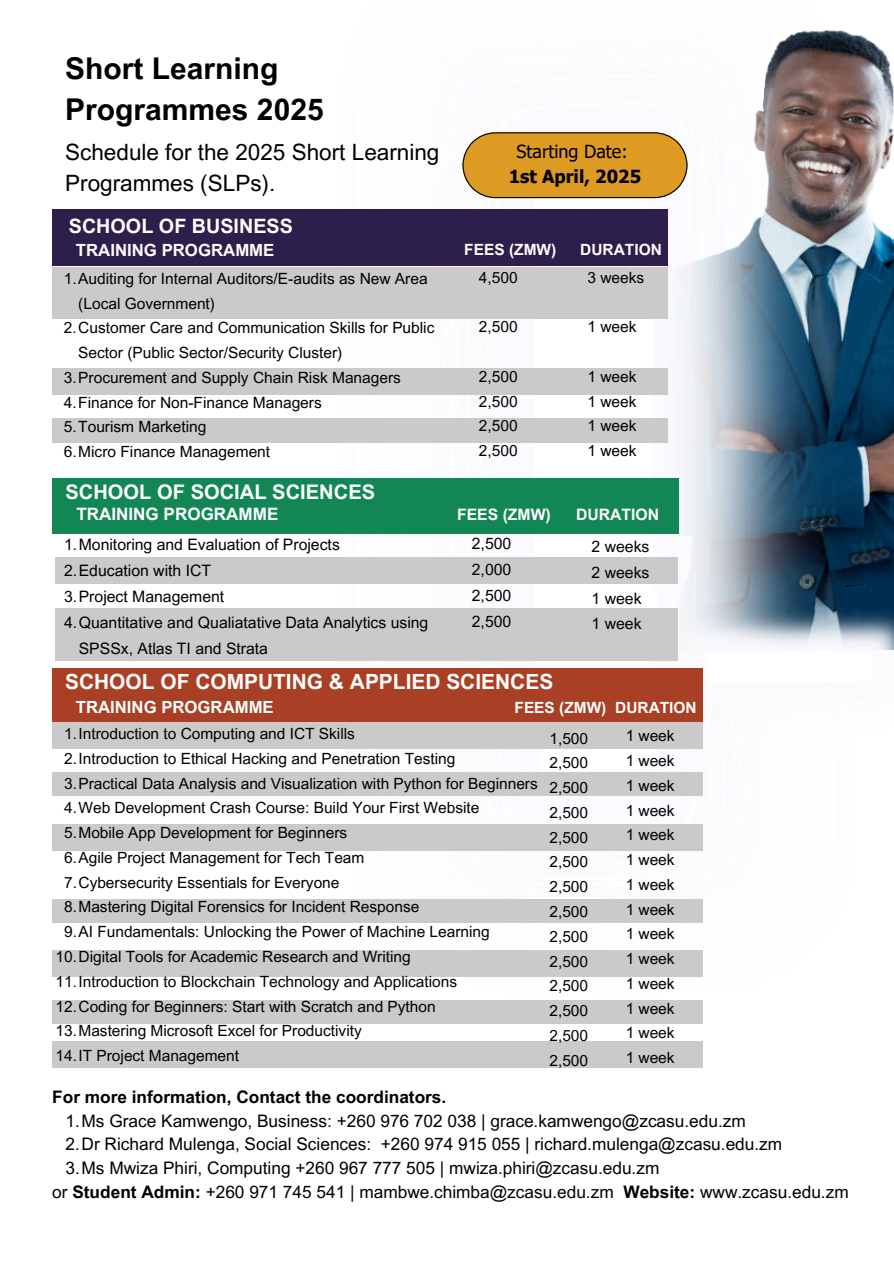
<style>
.page{position:relative;width:894px;height:1264px;background:#fff}
.page>*{position:absolute;margin:0;border:0;box-sizing:border-box;transform-origin:0 0}
.t1{font:700 30px/41.7px "Arial MT Pro";color:#000}
.t2{font:22.5px/31.5px "Arial MT Pro";color:#000}
.t3{font:700 20.85px "Arial MT Pro";color:#fff}
.t4{font:700 20.1px "Arial MT Pro";color:#fff}
.t5{font:700 19.8px "Arial MT Pro";color:#fff}
.t6{font:18px "Tahoma";color:#000}
.t7{font:700 18px "Tahoma";color:#000}
.t8{font:17.25px "Arial MT Pro";color:#000}
.t9{font:700 17.25px "Arial MT Pro";color:#000}
.t10{font:700 17.1px "Arial MT Pro";color:#fff}
.t11{font:700 16.8px "Arial MT Pro";color:#fff}
.t12{font:15.75px/25.8px "Arial MT Pro";color:#000}
.t13{font:700 15.75px "Arial MT Pro";color:#fff}
.t14{font:15.45px/24.8px "Arial MT Pro";color:#000}
.t15{font:700 15.45px "Arial MT Pro";color:#fff}
.s1{font-weight:700}
</style>
<div class="page">
<img style="left:855px;top:35px;width:38px;height:568px">
<img style="left:337px;top:30px;width:518px;height:947px">
<img style="left:658px;top:603px;width:235px;height:129px">
<div style="left:52px;top:267px;width:615px;height:52px;background:#cbc9ca"></div>
<div style="left:52px;top:369px;width:615px;height:26px;background:#cbc9ca"></div>
<div style="left:52px;top:418px;width:615px;height:24px;background:#cbc9ca"></div>
<div style="left:52px;top:209px;width:615px;height:57px;background:#2d1f4c"></div>
<div style="left:52px;top:478px;width:626px;height:56px;background:#138656"></div>
<div style="left:55px;top:557px;width:623px;height:27px;background:#cbc9ca"></div>
<div style="left:55px;top:608px;width:623px;height:52px;background:#cbc9ca"></div>
<div style="left:52px;top:1040px;width:650px;height:27px;background:#cbc9ca"></div>
<div style="left:52px;top:668px;width:650px;height:54px;background:#a94026"></div>
<div style="left:52px;top:722px;width:650px;height:26px;background:#cbc9ca"></div>
<div style="left:52px;top:772px;width:650px;height:24px;background:#cbc9ca"></div>
<div style="left:52px;top:824px;width:650px;height:26px;background:#cbc9ca"></div>
<div style="left:52px;top:898px;width:650px;height:24px;background:#cbc9ca"></div>
<div style="left:52px;top:950px;width:650px;height:27px;background:#cbc9ca"></div>
<div style="left:52px;top:1000px;width:650px;height:24px;background:#cbc9ca"></div>
<svg style="left:462px;top:132px;width:225px;height:66px;background:#d79b2f"></svg>
<p class="t1" style="left:65px;top:51px;width:260px">Short Learning<br>Programmes 2025</p>
<p class="t2" style="left:65px;top:139px;width:375px">Schedule for the 2025 Short Learning<br>Programmes (SLPs).</p>
<h6 class="t6" style="left:516px;top:140px;width:113px">Starting Date:</h6>
<p class="t7" style="left:508px;top:165px;width:134px">1st April, 2025</p>
<h3 class="t5" style="left:69px;top:219px;width:225px">SCHOOL OF BUSINESS</h3>
<h4 class="t11" style="left:76px;top:244px;width:200px">TRAINING PROGRAMME</h4>
<p class="t15" style="left:464px;top:244px;width:93px">FEES (ZMW)</p>
<h5 class="t14" style="left:479px;top:267px;width:40px">4,500</h5>
<p class="t14" style="left:479px;top:316px;width:40px">2,500</p>
<p class="t14" style="left:479px;top:366px;width:40px">2,500</p>
<p class="t14" style="left:479px;top:391px;width:40px">2,500</p>
<p class="t14" style="left:479px;top:415px;width:40px">2,500</p>
<p class="t14" style="left:479px;top:440px;width:40px">2,500</p>
<p class="t14" style="left:78px;top:268px;width:351px;text-indent:-14px">1.Auditing for Internal Auditors/E-audits as New Area (Local Government)</p>
<p class="t14" style="left:78px;top:317px;width:357px;text-indent:-14px">2.Customer Care and Communication Skills for Public<br>Sector (Public Sector/Security Cluster)</p>
<p class="t14" style="left:64px;top:367px;width:338px">3.Procurement and Supply Chain Risk Managers</p>
<p class="t14" style="left:64px;top:392px;width:259px">4.Finance for Non-Finance Managers</p>
<p class="t14" style="left:64px;top:416px;width:144px">5.Tourism Marketing</p>
<h1 class="t14" style="left:64px;top:441px;width:208px">6.Micro Finance Management</h1>
<p class="t4" style="left:65px;top:484px;width:311px">SCHOOL OF SOCIAL SCIENCES</p>
<p class="t10" style="left:76px;top:507px;width:203px">TRAINING PROGRAMME</p>
<p class="t13" style="left:457px;top:508px;width:95px">FEES (ZMW)</p>
<h4 class="t12" style="left:471px;top:533px;width:41px">2,500</h4>
<h5 class="t12" style="left:471px;top:559px;width:41px">2,000</h5>
<p class="t12" style="left:471px;top:584px;width:41px">2,500</p>
<p class="t12" style="left:471px;top:610px;width:41px">2,500</p>
<p class="t12" style="left:64px;top:534px;width:277px">1.Monitoring and Evaluation of Projects</p>
<p class="t12" style="left:64px;top:560px;width:148px">2.Education with ICT</p>
<p class="t12" style="left:64px;top:585px;width:162px">3.Project Management</p>
<p class="t12" style="left:79px;top:611px;width:351px;text-indent:-15px">4.Quantitative and Qualiatative Data Analytics using<br>SPSSx, Atlas TI and Strata</p>
<p class="t15" style="left:580px;top:244px;width:83px">DURATION</p>
<p class="t14" style="left:587px;top:267px;width:58px">3 weeks</p>
<p class="t14" style="left:587px;top:316px;width:51px">1 week</p>
<p class="t14" style="left:587px;top:366px;width:51px">1 week</p>
<p class="t14" style="left:587px;top:391px;width:51px">1 week</p>
<p class="t14" style="left:587px;top:415px;width:51px">1 week</p>
<p class="t14" style="left:587px;top:440px;width:51px">1 week</p>
<p class="t13" style="left:576px;top:508px;width:85px">DURATION</p>
<p class="t12" style="left:591px;top:535px;width:59px">2 weeks</p>
<p class="t12" style="left:591px;top:561px;width:59px">2 weeks</p>
<p class="t12" style="left:591px;top:587px;width:51px">1 week</p>
<p class="t12" style="left:591px;top:613px;width:51px">1 week</p>
<p class="t3" style="left:65px;top:674px;width:489px">SCHOOL OF COMPUTING &amp; APPLIED SCIENCES</p>
<p class="t11" style="left:76px;top:700px;width:199px">TRAINING PROGRAMME</p>
<p class="t14" style="left:64px;top:723px;width:292px">1.Introduction to Computing and ICT Skills</p>
<p class="t14" style="left:64px;top:748px;width:393px">2.Introduction to Ethical Hacking and Penetration Testing</p>
<p class="t14" style="left:64px;top:772px;width:475px">3.Practical Data Analysis and Visualization with Python for Beginners</p>
<p class="t14" style="left:64px;top:797px;width:416px">4.Web Development Crash Course: Build Your First Website</p>
<h2 class="t14" style="left:64px;top:822px;width:284px">5.Mobile App Development for Beginners</h2>
<h5 class="t14" style="left:64px;top:847px;width:302px">6.Agile Project Management for Tech Team</h5>
<p class="t14" style="left:64px;top:871px;width:277px">7.Cybersecurity Essentials for Everyone</p>
<p class="t14" style="left:64px;top:896px;width:356px">8.Mastering Digital Forensics for Incident Response</p>
<p class="t14" style="left:64px;top:921px;width:427px">9.AI Fundamentals: Unlocking the Power of Machine Learning</p>
<p class="t14" style="left:55px;top:946px;width:356px">10.Digital Tools for Academic Research and Writing</p>
<p class="t14" style="left:55px;top:970px;width:403px">11.Introduction to Blockchain Technology and Applications</p>
<p class="t14" style="left:55px;top:995px;width:381px">12.Coding for Beginners: Start with Scratch and Python</p>
<p class="t14" style="left:55px;top:1020px;width:308px">13.Mastering Microsoft Excel for Productivity</p>
<p class="t14" style="left:55px;top:1045px;width:185px">14.IT Project Management</p>
<p class="t15" style="left:514px;top:701px;width:93px">FEES (ZMW)</p>
<p class="t15" style="left:615px;top:701px;width:83px">DURATION</p>
<p class="t14" style="left:625px;top:725px;width:50px">1 week</p>
<p class="t14" style="left:625px;top:750px;width:50px">1 week</p>
<p class="t14" style="left:625px;top:775px;width:50px">1 week</p>
<p class="t14" style="left:625px;top:799px;width:50px">1 week</p>
<p class="t14" style="left:625px;top:824px;width:50px">1 week</p>
<p class="t14" style="left:625px;top:849px;width:50px">1 week</p>
<p class="t14" style="left:625px;top:874px;width:50px">1 week</p>
<p class="t14" style="left:625px;top:898px;width:50px">1 week</p>
<p class="t14" style="left:625px;top:923px;width:50px">1 week</p>
<p class="t14" style="left:625px;top:948px;width:50px">1 week</p>
<p class="t14" style="left:625px;top:973px;width:50px">1 week</p>
<p class="t14" style="left:625px;top:997px;width:50px">1 week</p>
<p class="t14" style="left:625px;top:1022px;width:50px">1 week</p>
<p class="t14" style="left:625px;top:1047px;width:50px">1 week</p>
<p class="t14" style="left:549px;top:727px;width:40px">1,500</p>
<p class="t14" style="left:549px;top:752px;width:40px">2,500</p>
<p class="t14" style="left:549px;top:777px;width:40px">2,500</p>
<p class="t14" style="left:549px;top:802px;width:40px">2,500</p>
<p class="t14" style="left:549px;top:826px;width:40px">2,500</p>
<p class="t14" style="left:549px;top:851px;width:40px">2,500</p>
<p class="t14" style="left:549px;top:876px;width:40px">2,500</p>
<p class="t14" style="left:549px;top:901px;width:40px">2,500</p>
<p class="t14" style="left:549px;top:925px;width:40px">2,500</p>
<p class="t14" style="left:549px;top:950px;width:40px">2,500</p>
<p class="t14" style="left:549px;top:975px;width:40px">2,500</p>
<p class="t14" style="left:549px;top:1000px;width:40px">2,500</p>
<p class="t14" style="left:549px;top:1024px;width:40px">2,500</p>
<p class="t14" style="left:549px;top:1049px;width:40px">2,500</p>
<p class="t9" style="left:52px;top:1090px;width:395px">For more information, Contact the coordinators.</p>
<p class="t8" style="left:65px;top:1114px;width:681px">1.Ms Grace Kamwengo, Business: +260 976 702 038 | grace.kamwengo@zcasu.edu.zm</p>
<p class="t8" style="left:65px;top:1137px;width:718px">2.Dr Richard Mulenga, Social Sciences: +260 974 915 055 | richard.mulenga@zcasu.edu.zm</p>
<p class="t8" style="left:65px;top:1161px;width:595px">3.Ms Mwiza Phiri, Computing +260 967 777 505 | mwiza.phiri@zcasu.edu.zm</p>
<p class="t8" style="left:52px;top:1184px;width:797px">or <span class="s1">Student Admin:</span> +260 971 745 541 | mambwe.chimba@zcasu.edu.zm <span class="s1">Website:</span> www.zcasu.edu.zm</p>
</div>
